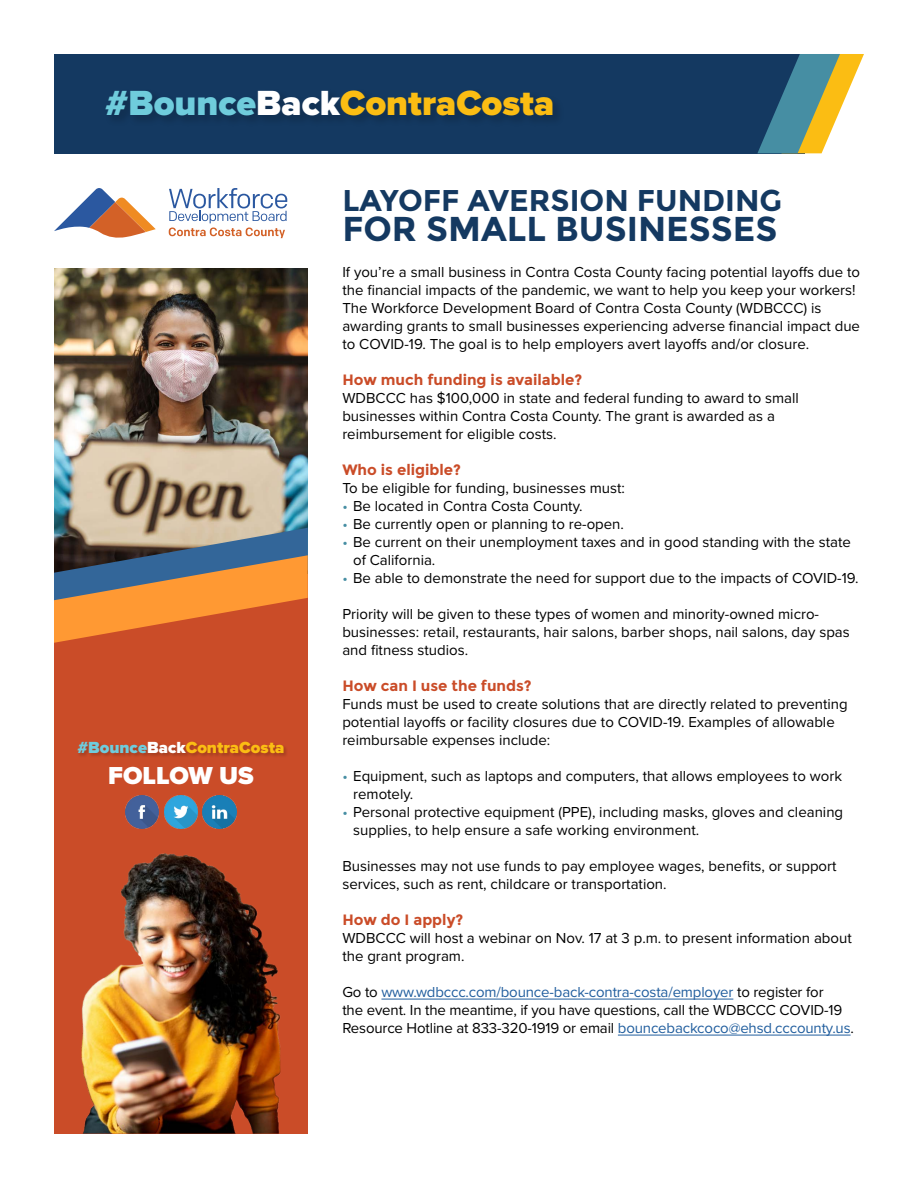
<style>
.page{position:relative;width:918px;height:1188px;background:#fff}
.page>*{position:absolute;margin:0;border:0;box-sizing:border-box;transform-origin:0 0}
.t1{font:900 36.15px "Proxima Nova";color:#fbbd13}
.t2{font:700 34.5px "Montserrat";color:#143961}
.t3{font:700 30px "Montserrat";color:#143961}
.t4{font:900 25.5px "Proxima Nova";color:#fff}
.t5{font:900 16.65px "Proxima Nova";color:#fbbd13}
.t6{font:15px/18px "Proxima Nova";color:#000}
.t7{font:700 15px "Montserrat";color:#ca4c28}
.s1{color:#6fccdc}
.s2{color:#fff}
.s3{color:#468ea3}
.s4{color:#215e9e}
</style>
<div class="page">
<svg style="left:54px;top:188px;width:102px;height:50px"></svg>
<svg style="left:169px;top:188px;width:118px;height:50px"></svg>
<hr style="left:381px;top:999px;width:352px;height:1px;background:#215e9e">
<hr style="left:618px;top:1035px;width:233px;height:1px;background:#215e9e">
<div style="left:54px;top:54px;width:751px;height:99px;background:#143961"></div>
<svg style="left:757px;top:54px;width:107px;height:99px"></svg>
<div style="left:54px;top:268px;width:254px;height:866px;background:#ca4c28"></div>
<div style="left:104px;top:88px;width:460px;height:39px;background:#123459"></div>
<div style="left:77px;top:741px;width:212px;height:18px;background:#000;opacity:.15"></div>
<img style="left:82px;top:854px;width:198px;height:280px">
<img style="left:126px;top:795px;width:33px;height:34px">
<img style="left:164px;top:795px;width:34px;height:34px">
<img style="left:203px;top:795px;width:33px;height:34px">
<img style="left:54px;top:269px;width:254px;height:259px">
<svg style="left:54px;top:528px;width:254px;height:115px"></svg>
<p class="t1" style="left:105px;top:76px;width:451px"><span class="s1">#Bounce</span><span class="s2">Back</span>ContraCosta</p>
<p class="t5" style="left:77px;top:735px;width:209px"><span class="s1">#Bounce</span><span class="s2">Back</span>ContraCosta</p>
<p class="t4" style="left:108px;top:756px;width:147px">FOLLOW US</p>
<p class="t3" style="left:342px;top:182px;width:441px">LAYOFF AVERSION FUNDING</p>
<p class="t2" style="left:342px;top:208px;width:437px">FOR SMALL BUSINESSES</p>
<p class="t6" style="left:342px;top:262px;width:519px">If you’re a small business in Contra Costa County facing potential layoffs due to the financial impacts of the pandemic, we want to help you keep your workers!<br>The Workforce Development Board of Contra Costa County (WDBCCC) is awarding grants to small businesses experiencing adverse financial impact due to COVID-19. The goal is to help employers avert layoffs and/or closure.</p>
<p class="t7" style="left:342px;top:370px;width:241px">How much funding is available?</p>
<p class="t6" style="left:342px;top:388px;width:458px">WDBCCC has $100,000 in state and federal funding to award to small businesses within Contra Costa County. The grant is awarded as a reimbursement for eligible costs.</p>
<p class="t7" style="left:342px;top:460px;width:120px">Who is eligible?</p>
<p class="t6" style="left:342px;top:478px;width:284px">To be eligible for funding, businesses must:</p>
<p class="t6" style="left:342px;top:496px;width:242px"><span class="s3">•</span> Be located in Contra Costa County.</p>
<p class="t6" style="left:342px;top:514px;width:283px"><span class="s3">•</span> Be currently open or planning to re-open.</p>
<p class="t6" style="left:353px;top:532px;width:499px;text-indent:-11px"><span class="s3">•</span> Be current on their unemployment taxes and in good standing with the state of California.</p>
<p class="t6" style="left:342px;top:568px;width:518px"><span class="s3">•</span> Be able to demonstrate the need for support due to the impacts of COVID-19.</p>
<p class="t6" style="left:342px;top:604px;width:509px">Priority will be given to these types of women and minority-owned micro&shy;businesses: retail, restaurants, hair salons, barber shops, nail salons, day spas and fitness studios.</p>
<p class="t7" style="left:342px;top:676px;width:191px">How can I use the funds?</p>
<p class="t6" style="left:342px;top:694px;width:507px">Funds must be used to create solutions that are directly related to preventing potential layoffs or facility closures due to COVID-19. Examples of allowable reimbursable expenses include:</p>
<p class="t6" style="left:353px;top:766px;width:490px;text-indent:-11px"><span class="s3">•</span> Equipment, such as laptops and computers, that allows employees to work remotely.</p>
<p class="t6" style="left:353px;top:802px;width:492px;text-indent:-11px"><span class="s3">•</span> Personal protective equipment (PPE), including masks, gloves and cleaning supplies, to help ensure a safe working environment.</p>
<p class="t6" style="left:342px;top:856px;width:496px">Businesses may not use funds to pay employee wages, benefits, or support services, such as rent, childcare or transportation.</p>
<p class="t7" style="left:342px;top:910px;width:123px">How do I apply?</p>
<p class="t6" style="left:342px;top:928px;width:511px">WDBCCC will host a webinar on Nov. 17 at 3 p.m. to present information about the grant program.</p>
<p class="t6" style="left:342px;top:982px;width:513px">Go to <span class="s4">www.wdbccc.com/bounce-back-contra-costa/employer</span> to register for<br>the event. In the meantime, if you have questions, call the WDBCCC COVID-19<br>Resource Hotline at 833-320-1919 or email <span class="s4">bouncebackcoco@ehsd.cccounty.us</span>.</p>
</div>
